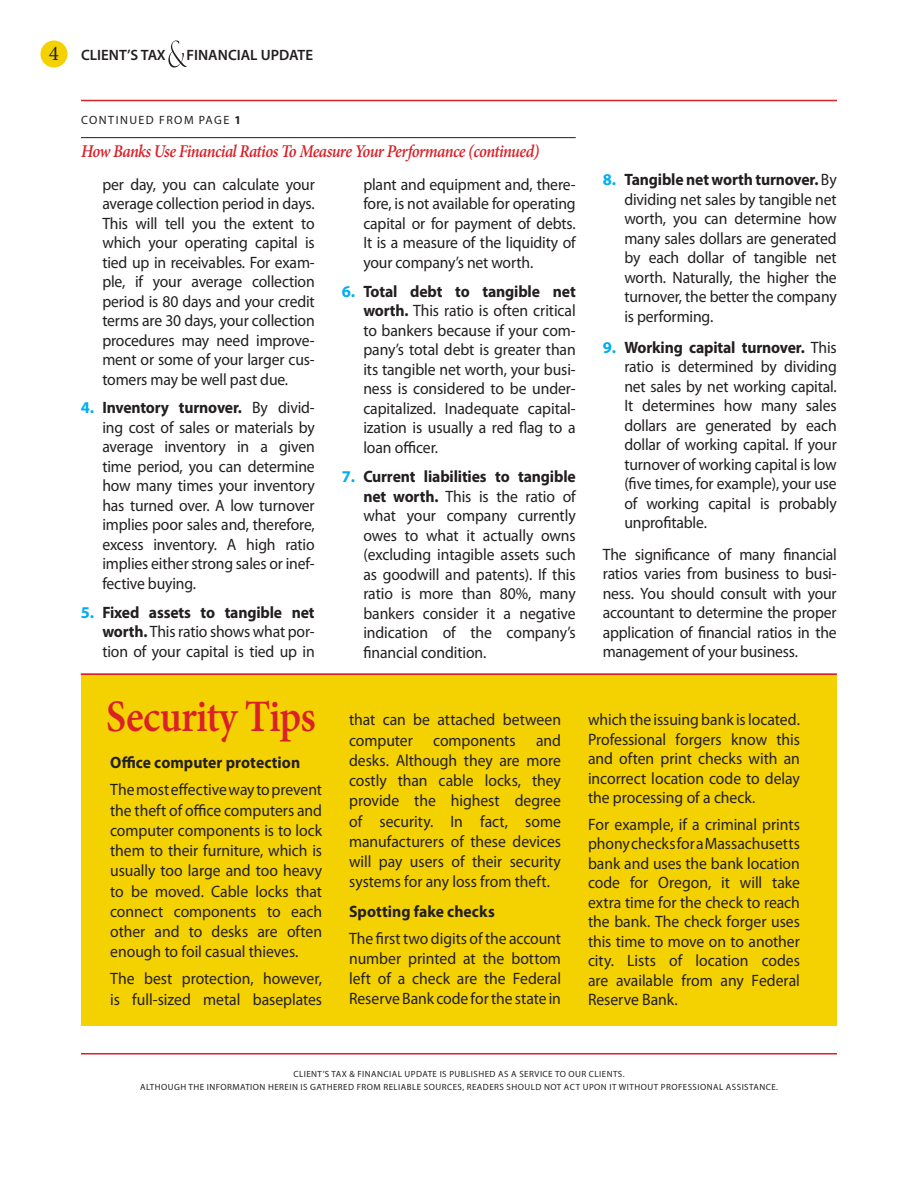
<style>
.page{position:relative;width:918px;height:1188px;background:#fff}
.page>*{position:absolute;margin:0;border:0;box-sizing:border-box;transform-origin:0 0}
.Head_1B_a{font:600 45px "Minion Pro";letter-spacing:-.02em;color:#da2128;scale:.9 1}
.Page_Number{font:21px "Minion Pro";color:#231f20}
.Continued_Title{font:italic 600 18px "Minion Pro";letter-spacing:-.035em;color:#da2128;scale:.9 1}
.Number_List_2{font:16.5px/19.5px "Myriad Pro";letter-spacing:-.01em;color:#231f20;text-align:justify;scale:.95 1}
.Body_1b{font:16.5px/20.2px "Myriad Pro";letter-spacing:-.005em;color:#231f20;text-align:justify;scale:.95 1}
.Body_1b-2{font:700 16.5px "Myriad Pro";letter-spacing:.005em;color:#231f20;scale:.95 1}
.t1{font:700 16.5px "Myriad Pro";color:#00aeef}
.CTFU_Page_Header{font:600 15px "Myriad Pro";color:#231f20}
.Continued_From{font:12px "Myriad Pro";letter-spacing:.12em;color:#231f20}
.t2{font:9px "Myriad Pro";letter-spacing:.05em;color:#231f20}
.s1{font-weight:700}
</style>
<div class="page">
<hr style="left:81px;top:1053px;width:756px;height:1px;background:#da2128">
<div style="left:40px;top:40px;width:28px;height:28px;background:#f4d202;border-radius:50%"></div>
<svg style="left:168px;top:40px;width:20px;height:28px"></svg>
<hr style="left:81px;top:100px;width:756px;height:1px;background:#da2128">
<hr style="left:81px;top:137px;width:495px;height:1px;background:#231f20">
<div style="left:81px;top:674px;width:756px;height:352px;background:#f4d202"></div>
<hr style="left:81px;top:674px;width:756px;height:1px;background:#da2128">
<p class="Page_Number" style="left:49px;top:39px;width:12px">4</p>
<p class="CTFU_Page_Header" style="left:81px;top:45px;width:86px">CLIENT’S TAX</p>
<p class="CTFU_Page_Header" style="left:187px;top:45px;width:128px">FINANCIAL UPDATE</p>
<p class="Continued_From" style="left:81px;top:112px;width:82px">Conti nued from</p>
<p class="Continued_From" style="left:199px;top:112px;width:44px">page <span class="s1">1</span></p>
<p class="Continued_Title" style="left:81px;top:138px;width:511px">How Banks Use Financial Ratios To Measure Your Performance (continued)</p>
<p class="t1" style="left:81px;top:397px;width:15px">4.</p>
<p class="t1" style="left:81px;top:601px;width:15px">5.</p>
<p class="Number_List_2" style="left:102px;top:174px;width:225px">per day, you can calculate your average collection period in days.<br>This will tell you the extent to which your operating capital is tied up in receivables. For exam&shy;ple, if your average collection period is 80 days and your credit terms are 30 days, your collection procedures may need improve&shy;ment or some of your larger cus&shy;tomers may be well past due.</p>
<p class="Number_List_2" style="left:102px;top:398px;width:225px"><span class="s1">Inventory turnover.</span> By divid&shy;ing cost of sales or materials by average inventory in a given time period, you can determine how many times your inventory has turned over. A low turnover implies poor sales and, therefore, excess inventory. A high ratio implies either strong sales or inef&shy;fective buying.</p>
<p class="Number_List_2" style="left:102px;top:602px;width:225px"><span class="s1">Fixed assets to tangible net worth.</span> This ratio shows what por&shy;tion of your capital is tied up in</p>
<p class="t1" style="left:342px;top:281px;width:15px">6.</p>
<p class="t1" style="left:342px;top:466px;width:15px">7.</p>
<p class="Number_List_2" style="left:363px;top:174px;width:225px">plant and equipment and, there&shy;fore, is not available for operating capital or for payment of debts.<br>It is a measure of the liquidity of your company’s net worth.</p>
<p class="Number_List_2" style="left:363px;top:281px;width:225px"><span class="s1">Total debt to tangible net worth.</span> This ratio is often critical to bankers because if your com&shy;pany’s total debt is greater than its tangible net worth, your busi&shy;ness is considered to be under&shy;capitalized. Inadequate capital&shy;ization is usually a red flag to a loan officer.</p>
<p class="Number_List_2" style="left:363px;top:467px;width:225px"><span class="s1">Current liabilities to tangible net worth.</span> This is the ratio of what your company currently owes to what it actually owns (excluding intagible assets such as goodwill and patents). If this ratio is more than 80%, many bankers consider it a negative indication of the company’s financial condition.</p>
<p class="Number_List_2" style="left:624px;top:169px;width:225px"><span class="s1">Tangible net worth turnover.</span> By dividing net sales by tangible net worth, you can determine how many sales dollars are generated by each dollar of tangible net worth. Naturally, the higher the turnover, the better the company is performing.</p>
<p class="Number_List_2" style="left:624px;top:337px;width:225px"><span class="s1">Working capital turnover.</span> This ratio is determined by dividing net sales by net working capital.<br>It determines how many sales dollars are generated by each dollar of working capital. If your turnover of working capital is low (five times, for example), your use of working capital is probably unprofitable.</p>
<p class="Body_1b" style="left:603px;top:544px;width:248px;line-height:19.5px">The significance of many financial ratios varies from business to busi&shy;ness. You should consult with your accountant to determine the proper application of financial ratios in the management of your business.</p>
<p class="t1" style="left:603px;top:169px;width:15px">8.</p>
<p class="t1" style="left:603px;top:337px;width:15px">9.</p>
<p class="Head_1B_a" style="left:106px;top:686px;width:234px">Security Tips</p>
<p class="Body_1b-2" style="left:110px;top:752px;width:202px">Office computer protection</p>
<p class="Body_1b" style="left:110px;top:779px;width:225px">Themosteffectivewaytoprevent the theft of office computers and computer components is to lock them to their furniture, which is usually too large and too heavy to be moved. Cable locks that connect components to each other and to desks are often enough to foil casual thieves.</p>
<p class="Body_1b" style="left:110px;top:968px;width:225px">The best protection, however, is full-sized metal baseplates</p>
<p class="Body_1b" style="left:349px;top:709px;width:225px">that can be attached between computer components and desks. Although they are more costly than cable locks, they provide the highest degree of security. In fact, some manufacturers of these devices will pay users of their security systems for any loss from theft.</p>
<p class="Body_1b-2" style="left:349px;top:900px;width:155px">Spotting fake checks</p>
<p class="Body_1b" style="left:349px;top:928px;width:225px">The first two digits of the account number printed at the bottom left of a check are the Federal Reserve Bank code forthe state in</p>
<p class="Body_1b" style="left:588px;top:710px;width:225px;line-height:19.5px">which the issuing bank islocated.<br>Professional forgers know this and often print checks with an incorrect location code to delay the processing of a check.</p>
<p class="Body_1b" style="left:588px;top:814px;width:225px;line-height:19.5px">For example, if a criminal prints phonychecksforaMassachusetts bank and uses the bank location code for Oregon, it will take extra time for the check to reach the bank. The check forger uses this time to move on to another city. Lists of location codes are available from any Federal Reserve Bank.</p>
<p class="t2" style="left:293px;top:1068px;width:96px">Cli ent’s Tax &amp; FinancialU</p>
<p class="t2" style="left:411px;top:1068px;width:56px">pdate is publish</p>
<p class="t2" style="left:485px;top:1068px;width:17px">ed asas</p>
<p class="t2" style="left:524px;top:1068px;width:11px">ervic</p>
<p class="t2" style="left:548px;top:1068px;width:11px">e too</p>
<p class="t2" style="left:575px;top:1068px;width:11px">urcli</p>
<p class="t2" style="left:602px;top:1068px;width:24px">ents.</p>
<p class="t2" style="left:140px;top:1082px;width:13px">Altho</p>
<p class="t2" style="left:168px;top:1082px;width:18px">ughth</p>
<p class="t2" style="left:200px;top:1082px;width:23px">e informatio</p>
<p class="t2" style="left:260px;top:1082px;width:64px">n h erein is gath</p>
<p class="t2" style="left:333px;top:1082px;width:28px">ered fromr</p>
<p class="t2" style="left:389px;top:1082px;width:11px">eliabl</p>
<p class="t2" style="left:417px;top:1082px;width:84px">e sources, readerssho</p>
<p class="t2" style="left:524px;top:1082px;width:32px">uld notact</p>
<p class="t2" style="left:583px;top:1082px;width:30px">upon itwitho</p>
<p class="t2" style="left:647px;top:1082px;width:25px">ut prof</p>
<p class="t2" style="left:683px;top:1082px;width:11px">essio</p>
<p class="t2" style="left:707px;top:1082px;width:12px">nalassista</p>
<p class="t2" style="left:759px;top:1082px;width:20px">nce.</p>
</div>
